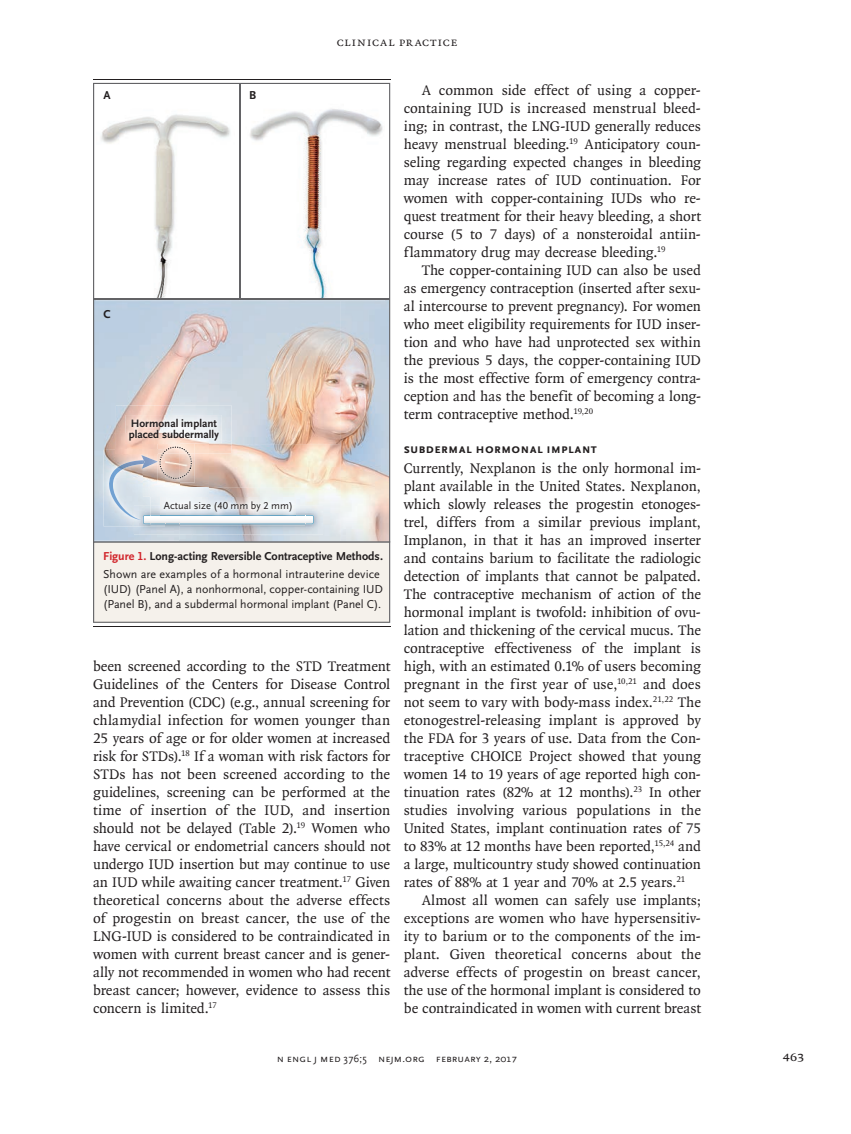
<style>
.page{position:relative;width:851px;height:1134px;background:#fff}
.page>*{position:absolute;margin:0;border:0;box-sizing:border-box;transform-origin:0 0}
.t1{font:15px/18px "OTNEJM Quadraat";color:#231f20;text-align:justify}
.t2{font:14.25px "OTNEJM Quadraat Cap";color:#231f20}
.t3{font:700 13.5px "OTNEJM Scala Sans Small LF Cap";letter-spacing:.015em;color:#231f20}
.t4{font:12.75px "OTNEJM Quadraat Small Cap";letter-spacing:.04em;color:#231f20}
.t5{font:12px/18px "OTNEJM Scala Sans LF";color:#231f20}
.t6{font:700 12px "OTNEJM Scala Sans LF";color:#231f20}
.t7{font:700 11.25px/11.2px "OTNEJM Scala Sans LF";color:#231f20}
.t8{font:10.8px "OTNEJM Scala Sans LF Cap";letter-spacing:.01em;color:#231f20}
.t9{font:10.5px "OTNEJM Scala Sans LF";color:#231f20}
.s1{font-weight:700;color:#d1232a}
.s2{font-weight:700}
.s3{font-family:"OTNEJM Scala Sans OSF"}
.s4{font-family:"OTNEJM Scala Sans LF Small Cap"}
</style>
<div class="page">
<hr style="left:93px;top:627px;width:297px;height:1px;background:#231f20">
<hr style="left:93px;top:80px;width:297px;height:1px;background:#231f20">
<div style="left:93px;top:542px;width:297px;height:81px;background:#f5f1eb"></div>
<svg style="left:93px;top:83px;width:297px;height:459px"></svg>
<p class="t4" style="left:336px;top:35px;width:122px">Clinical Practice</p>
<p class="t6" style="left:104px;top:89px;width:9px">A</p>
<p class="t6" style="left:249px;top:89px;width:9px">B</p>
<p class="t6" style="left:104px;top:308px;width:9px">C</p>
<p class="t7" style="left:129px;top:418px;width:92px">Hormonal implant placed subdermally</p>
<p class="t9" style="left:164px;top:500px;width:130px">Actual size (40 mm by 2 mm)</p>
<p class="t5" style="left:103px;top:548px;width:281px"><span class="s1">Figure 1.</span> <span class="s2">Long-acting Reversible Contraceptive Methods.<br></span>Shown are examples of a hormonal intrauterine device</p>
<p class="t5" style="left:103px;top:582px;width:281px;line-height:15px">(IUD) (Panel A), a nonhormonal, copper-containing IUD (Panel B), and a subdermal hormonal implant (Panel C).</p>
<p class="t1" style="left:93px;top:657px;width:299px">been screened according to the STD Treatment Guidelines of the Centers for Disease Control and Prevention (CDC) (e.g., annual screening for chlamydial infection for women younger than 25 years of age or for older women at increased risk for STDs).<sup>18</sup> If a woman with risk factors for STDs has not been screened according to the guidelines, screening can be performed at the time of insertion of the IUD, and insertion should not be delayed (Table 2).<sup>19</sup> Women who have cervical or endometrial cancers should not undergo IUD insertion but may continue to use an IUD while awaiting cancer treatment.<sup>17</sup> Given theoretical concerns about the adverse effects of progestin on breast cancer, the use of the LNG-IUD is considered to be contraindicated in women with current breast cancer and is gener&shy;ally not recommended in women who had recent breast cancer; however, evidence to assess this concern is limited.<sup>17</sup></p>
<p class="t1" style="left:403px;top:81px;width:299px;text-indent:18px">A common side effect of using a copper&shy;containing IUD is increased menstrual bleed&shy;ing; in contrast, the LNG-IUD generally reduces heavy menstrual bleeding.<sup>19</sup> Anticipatory coun&shy;seling regarding expected changes in bleeding may increase rates of IUD continuation. For women with copper-containing IUDs who re&shy;quest treatment for their heavy bleeding, a short course (5 to 7 days) of a nonsteroidal antiin&shy;flammatory drug may decrease bleeding.<sup>19</sup></p>
<p class="t1" style="left:404px;top:261px;width:299px;text-indent:18px">The copper-containing IUD can also be used as emergency contraception (inserted after sexu&shy;al intercourse to prevent pregnancy). For women who meet eligibility requirements for IUD inser&shy;tion and who have had unprotected sex within the previous 5 days, the copper-containing IUD is the most effective form of emergency contra&shy;ception and has the benefit of becoming a long&shy;term contraceptive method.<sup>19,20</sup></p>
<p class="t3" style="left:404px;top:441px;width:195px">Subdermal Hormonal Implant</p>
<p class="t1" style="left:403px;top:459px;width:299px">Currently, Nexplanon is the only hormonal im&shy;plant available in the United States. Nexplanon, which slowly releases the progestin etonoges&shy;trel, differs from a similar previous implant, Implanon, in that it has an improved inserter and contains barium to facilitate the radiologic detection of implants that cannot be palpated.<br>The contraceptive mechanism of action of the hormonal implant is twofold: inhibition of ovu&shy;lation and thickening of the cervical mucus. The contraceptive effectiveness of the implant is high, with an estimated 0.1% of users becoming pregnant in the first year of use,<sup>10,21</sup> and does not seem to vary with body-mass index.<sup>21,22</sup> The etonogestrel-releasing implant is approved by the FDA for 3 years of use. Data from the Con&shy;traceptive CHOICE Project showed that young women 14 to 19 years of age reported high con&shy;tinuation rates (82% at 12 months).<sup>23</sup> In other studies involving various populations in the United States, implant continuation rates of 75 to 83% at 12 months have been reported,<sup>15,24</sup> and a large, multicountry study showed continuation rates of 88% at 1 year and 70% at 2.5 years.<sup>21</sup></p>
<p class="t1" style="left:404px;top:891px;width:299px;text-indent:18px">Almost all women can safely use implants; exceptions are women who have hypersensitiv&shy;ity to barium or to the components of the im&shy;plant. Given theoretical concerns about the adverse effects of progestin on breast cancer, the use of the hormonal implant is considered to be contraindicated in women with current breast</p>
<p class="t8" style="left:277px;top:1053px;width:242px">n engl j med <span class="s3">376;5</span> nejm.org <span class="s4">February 2, 2017</span></p>
<p class="t2" style="left:782px;top:1048px;width:23px">463</p>
</div>
